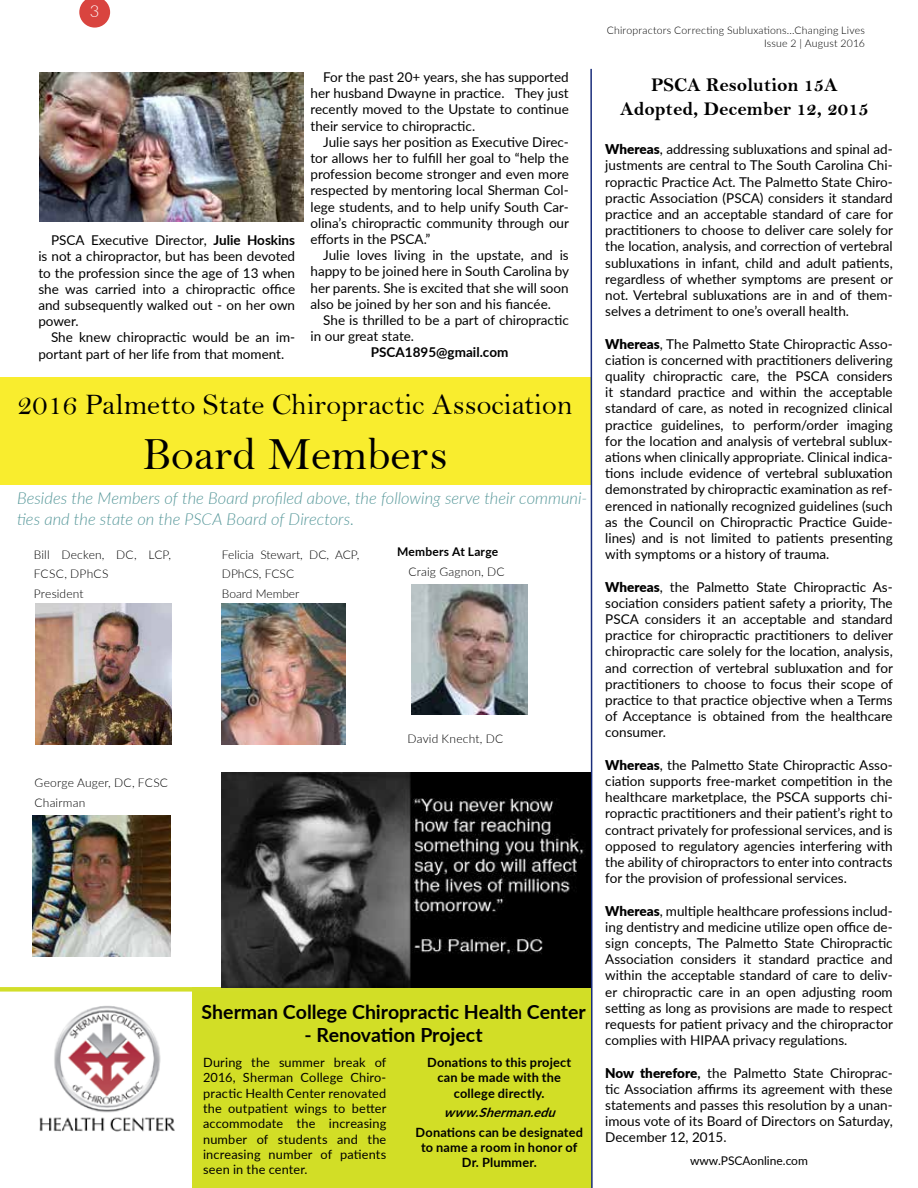
<style>
.page{position:relative;width:918px;height:1188px;background:#fff}
.page>*{position:absolute;margin:0;border:0;box-sizing:border-box;transform-origin:0 0}
.t1{font:46.5px "Bell";color:#000}
.t2{font:30px "Bell";color:#000}
.t3{font:700 19.5px "Lato";color:#000}
.t4{font:19.5px/23.4px "Bell MT Bold";color:#000;text-align:center}
.t5{font:italic 300 16.5px/21px "Lato";color:#57989a}
.t6{font:13.5px/16.2px "Lato";color:#000;text-align:justify}
.t7{font:700 13.5px "Lato";color:#000}
.t8{font:12.75px/15.3px "Lato";letter-spacing:.015em;color:#000;text-align:justify}
.t9{font:700 12.75px/15.3px "Lato";letter-spacing:.015em;color:#000;text-align:center}
.t10{font:italic 700 12.75px "Lato";color:#000}
.t11{font:300 12px/19.5px "Lato";letter-spacing:.01em;color:#000}
.t12{font:12px "Lato";color:#000}
.t13{font:700 12px "Lato";letter-spacing:.015em;color:#000}
.t14{font:300 10.5px/12.6px "Lato";letter-spacing:.02em;color:#000;text-align:right}
.s1{font-weight:700}
.s2{font-weight:900}
</style>
<div class="page">
<svg style="left:79px;top:0;width:31px;height:28px"></svg>
<div style="left:193px;top:987px;width:399px;height:201px;background:#d2de26"></div>
<div style="left:0;top:378px;width:590px;height:107px;background:#f9ed2e"></div>
<img style="left:412px;top:584px;width:115px;height:131px">
<img style="left:39px;top:1006px;width:136px;height:126px">
<div style="left:0;top:987px;width:253px;height:5px;background:#d2de29"></div>
<img style="left:35px;top:603px;width:136px;height:141px">
<img style="left:222px;top:603px;width:124px;height:141px">
<img style="left:39px;top:73px;width:265px;height:149px">
<svg style="left:590px;top:68px;width:3px;height:1120px;background:#79839a"></svg>
<img style="left:222px;top:773px;width:368px;height:214px">
<img style="left:33px;top:816px;width:137px;height:141px">
<p class="t6" style="left:38px;top:232px;width:258px;text-indent:13px">PSCA Executive Director, <span class="s1">Julie Hoskins </span>is not a chiropractor, but has been devoted to the profession since the age of 13 when she was carried into a chiropractic office and subsequently walked out - on her own power.</p>
<p class="t6" style="left:38px;top:329px;width:258px;text-indent:13px">She knew chiropractic would be an im&shy;portant part of her life from that moment.</p>
<p class="t6" style="left:311px;top:68px;width:260px;text-indent:13px">For the past 20+ years, she has supported her husband Dwayne in practice. They just recently moved to the Upstate to continue their service to chiropractic.</p>
<p class="t6" style="left:311px;top:133px;width:260px;text-indent:13px">Julie says her position as Executive Direc&shy;tor allows her to fulfill her goal to “help the profession become stronger and even more respected by mentoring local Sherman Col&shy;lege students, and to help unify South Car&shy;olina’s chiropractic community through our efforts in the PSCA.”</p>
<p class="t6" style="left:311px;top:247px;width:260px;text-indent:13px">Julie loves living in the upstate, and is happy to be joined here in South Carolina by her parents. She is excited that she will soon also be joined by her son and his fiancée.</p>
<p class="t6" style="left:311px;top:311px;width:260px;text-indent:13px">She is thrilled to be a part of chiropractic in our great state.</p>
<p class="t7" style="left:371px;top:343px;width:139px">PSCA1895@gmail.com</p>
<h2 class="t2" style="left:17px;top:386px;width:557px">2016 Palmetto State Chiropractic Association</h2>
<h1 class="t1" style="left:142px;top:427px;width:307px">Board Members</h1>
<p class="t5" style="left:17px;top:487px;width:572px">Besides the Members of the Board profiled above, the following serve their communi&shy;ties and the state on the PSCA Board of Directors.</p>
<p class="t11" style="left:34px;top:544px;width:139px">Bill Decken, DC, LCP,<br>FCSC, DPhCS<br>President</p>
<p class="t11" style="left:222px;top:544px;width:139px">Felicia Stewart, DC, ACP,<br>DPhCS, FCSC<br>Board Member</p>
<p class="t13" style="left:397px;top:543px;width:103px">Members At Large</p>
<p class="t11" style="left:408px;top:562px;width:98px">Craig Gagnon, DC</p>
<p class="t11" style="left:35px;top:773px;width:135px">George Auger, DC, FCSC<br>Chairman</p>
<p class="t11" style="left:408px;top:728px;width:97px">David Knecht, DC</p>
<h3 class="t3" style="left:202px;top:997px;width:386px">Sherman College Chiropractic Health Center</h3>
<h3 class="t3" style="left:304px;top:1021px;width:180px">- Renovation Project</h3>
<p class="t8" style="left:203px;top:1054px;width:185px">During the summer break of 2016, Sherman College Chiro&shy;practic Health Center renovated the outpatient wings to better accommodate the increasing number of students and the increasing number of patients seen in the center.</p>
<p class="t9" style="left:427px;top:1054px;width:146px">Donations to this project can be made with the college directly.</p>
<p class="t10" style="left:444px;top:1103px;width:118px">www.Sherman.edu</p>
<p class="t9" style="left:416px;top:1124px;width:169px">Donations can be designated to name a room in honor of<br>Dr. Plummer.</p>
<p class="t14" style="left:607px;top:24px;width:260px">Chiropractors Correcting Subluxations...Changing Lives<br>Issue 2 | August 2016</p>
<h3 class="t4" style="left:620px;top:73px;width:250px">PSCA Resolution 15A<br>Adopted, December 12, 2015</h3>
<p class="t6" style="left:605px;top:141px;width:289px"><span class="s2">Whereas</span>, addressing subluxations and spinal ad&shy;justments are central to The South Carolina Chi&shy;ropractic Practice Act. The Palmetto State Chiro&shy;practic Association (PSCA) considers it standard practice and an acceptable standard of care for practitioners to choose to deliver care solely for the location, analysis, and correction of vertebral subluxations in infant, child and adult patients, regardless of whether symptoms are present or not. Vertebral subluxations are in and of them&shy;selves a detriment to one’s overall health.</p>
<p class="t6" style="left:605px;top:335px;width:289px"><span class="s2">Whereas</span>, The Palmetto State Chiropractic Asso&shy;ciation is concerned with practitioners delivering quality chiropractic care, the PSCA considers it standard practice and within the acceptable standard of care, as noted in recognized clinical practice guidelines, to perform/order imaging for the location and analysis of vertebral sublux&shy;ations when clinically appropriate. Clinical indica&shy;tions include evidence of vertebral subluxation demonstrated by chiropractic examination as ref&shy;erenced in nationally recognized guidelines (such as the Council on Chiropractic Practice Guide&shy;lines) and is not limited to patients presenting with symptoms or a history of trauma.</p>
<p class="t6" style="left:605px;top:578px;width:289px"><span class="s2">Whereas</span>, the Palmetto State Chiropractic As&shy;sociation considers patient safety a priority, The PSCA considers it an acceptable and standard practice for chiropractic practitioners to deliver chiropractic care solely for the location, analysis, and correction of vertebral subluxation and for practitioners to choose to focus their scope of practice to that practice objective when a Terms of Acceptance is obtained from the healthcare consumer.</p>
<p class="t6" style="left:605px;top:756px;width:289px"><span class="s2">Whereas</span>, the Palmetto State Chiropractic Asso&shy;ciation supports free-market competition in the healthcare marketplace, the PSCA supports chi&shy;ropractic practitioners and their patient’s right to contract privately for professional services, and is opposed to regulatory agencies interfering with the ability of chiropractors to enter into contracts for the provision of professional services.</p>
<p class="t6" style="left:605px;top:902px;width:289px"><span class="s2">Whereas</span>, multiple healthcare professions includ&shy;ing dentistry and medicine utilize open office de&shy;sign concepts, The Palmetto State Chiropractic Association considers it standard practice and within the acceptable standard of care to deliv&shy;er chiropractic care in an open adjusting room setting as long as provisions are made to respect requests for patient privacy and the chiropractor complies with HIPAA privacy regulations.</p>
<p class="t6" style="left:605px;top:1064px;width:289px"><span class="s2">Now therefore</span><span class="s1">,</span> the Palmetto State Chiroprac&shy;tic Association affirms its agreement with these statements and passes this resolution by a unan&shy;imous vote of its Board of Directors on Saturday, December 12, 2015.</p>
<p class="t12" style="left:690px;top:1152px;width:119px">www.PSCAonline.com</p>
</div>
